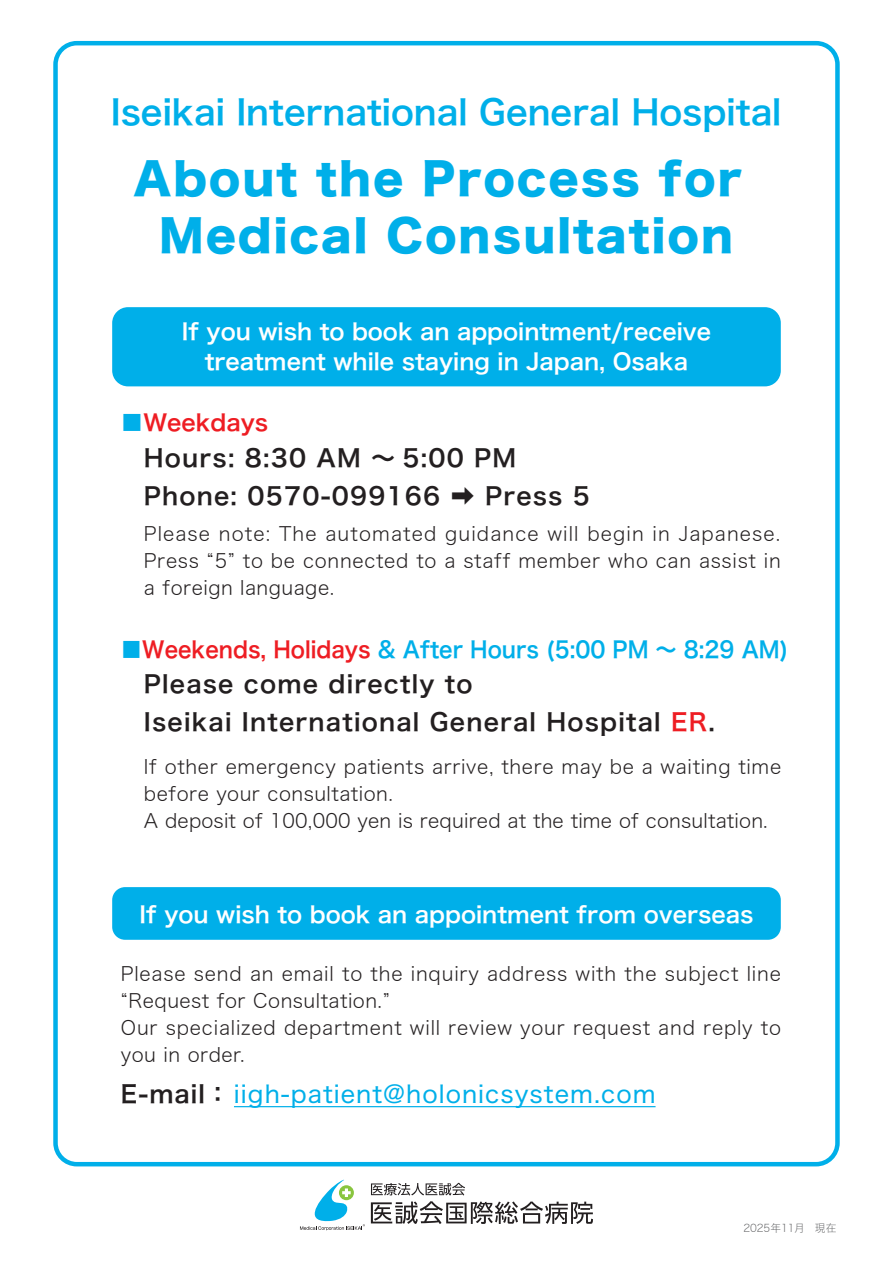
<style>
.page{position:relative;width:893px;height:1263px;background:#fff}
.page>*{position:absolute;margin:0;border:0;box-sizing:border-box;transform-origin:0 0}
.t1{font:43.5px/57px "Hira Kaku Std W8";letter-spacing:.05em;color:#00afe9;text-align:center}
.t2{font:34.05px "Hira Kaku Std W6";color:#00afe9}
.t3{font:24px/37.5px "Hira Kaku Std W6";letter-spacing:.05em;color:#231f20}
.t4{font:24px "Hira Kaku Std W4";letter-spacing:.045em;color:#00afe9}
.t5{font:22.5px/30px "Hira Kaku Std W6";color:#fff;text-align:center}
.t6{font:22.5px "Hira Kaku Std W6";color:#00afe9;scale:.95 1}
.t7{font:22.5px "Hira Kaku Std W6";color:#ee1d23}
.t8{font:19.5px/27px "Hira Kaku Std W2";letter-spacing:.035em;color:#231f20}
.t9{font:10.8px "Hira Kaku Std N W1";color:#57585a}
.s1{color:#00afe9}
.s2{color:#ee1d23}
.s3{font-family:"Hira Kaku Std W6";color:#231f20}
</style>
<div class="page">
<div style="left:53px;top:41px;width:787px;height:1125px;border:4px solid #00afe9;border-radius:21px"></div>
<svg style="left:300px;top:1179px;width:65px;height:51px"></svg>
<svg style="left:371px;top:1183px;width:94px;height:12px"></svg>
<svg style="left:371px;top:1201px;width:222px;height:23px"></svg>
<div style="left:112px;top:307px;width:669px;height:79px;background:#00afe9;border-radius:16px"></div>
<div style="left:112px;top:887px;width:669px;height:53px;background:#00afe9;border-radius:13px"></div>
<hr style="left:234px;top:1106px;width:422px;height:1px;background:#00afe9">
<h2 class="t2" style="left:111px;top:86px;width:672px">Iseikai International General Hospital</h2>
<h1 class="t1" style="left:134px;top:152px;width:610px">About the Process for<br>Medical Consultation</h1>
<p class="t5" style="left:182px;top:318px;width:531px">If you wish to book an appointment/receive treatment while staying in Japan, Osaka</p>
<p class="t7" style="left:121px;top:406px;width:149px"><span class="s1">■</span>Weekdays</p>
<p class="t3" style="left:144px;top:440px;width:448px">Hours: 8:30 AM ～ 5:00 PM<br>Phone: 0570-099166 ➡ Press 5</p>
<p class="t8" style="left:144px;top:520px;width:638px;text-align:justify">Please note: The automated guidance will begin in Japanese.<br>Press “5” to be connected to a staff member who can assist in a foreign language.</p>
<p class="t6" style="left:121px;top:632px;width:704px">■<span class="s2">Weekends, Holidays</span> &amp; After Hours (5:00 PM ～ 8:29 AM)</p>
<p class="t3" style="left:144px;top:666px;width:572px">Please come directly to<br>Iseikai International General Hospital <span class="s2">ER</span>.</p>
<p class="t8" style="left:144px;top:753px;width:639px">If other emergency patients arrive, there may be a waiting time before your consultation.<br>A deposit of 100,000 yen is required at the time of consultation.</p>
<p class="t5" style="left:140px;top:900px;width:615px">If you wish to book an appointment from overseas</p>
<p class="t8" style="left:121px;top:960px;width:662px">Please send an email to the inquiry address with the subject line “Request for Consultation.”<br>Our specialized department will review your request and reply to you in order.</p>
<p class="t4" style="left:121px;top:1076px;width:536px"><span class="s3">E-mail：</span> iigh-patient@holonicsystem.com</p>
<p class="t9" style="left:743px;top:1220px;width:95px">2025年11月　現在</p>
</div>
